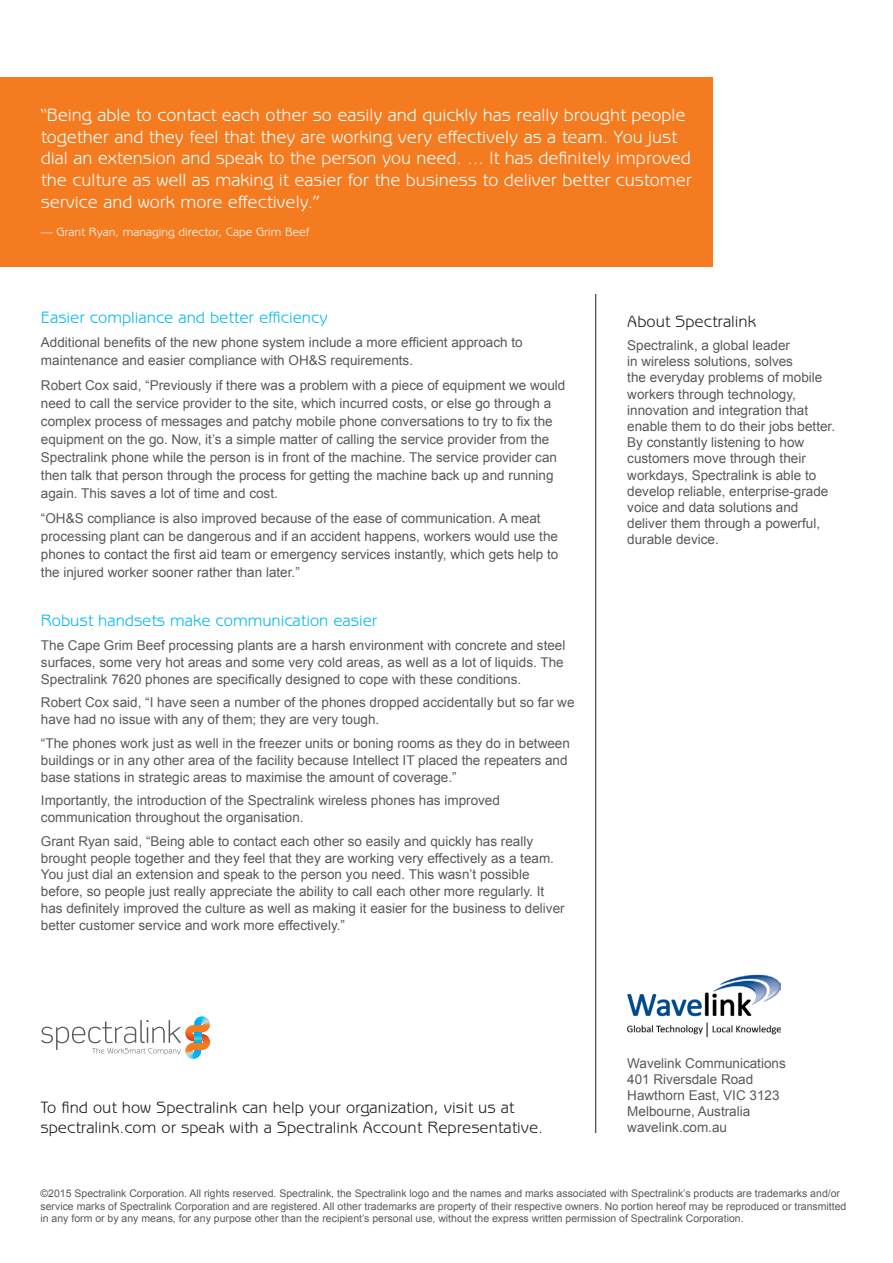
<style>
.page{position:relative;width:893px;height:1263px;background:#fff}
.page>*{position:absolute;margin:0;border:0;box-sizing:border-box;transform-origin:0 0}
.t1{font:18px/21.6px "Benguiat Gothic Std";color:#fff}
.t2{font:16.5px/19.8px "Benguiat Gothic Std";color:#231f20}
.t3{font:16.5px "Benguiat Gothic Std";color:#00b9f2}
.t4{font:13.5px/16.2px "Arial";color:#58595b}
.t5{font:12px "Benguiat Gothic Std";color:#fff}
.t6{font:10.5px/12.6px "Arial";color:#58595b}
</style>
<div class="page">
<svg style="left:41px;top:1016px;width:170px;height:43px"></svg>
<div style="left:0;top:78px;width:713px;height:189px;background:#f47b20"></div>
<hr style="left:595px;top:294px;width:1px;height:839px;background:#231f20">
<img style="left:627px;top:974px;width:154px;height:64px">
<p class="t1" style="left:41px;top:104px;width:652px">“Being able to contact each other so easily and quickly has really brought people together and they feel that they are working very effectively as a team. You just dial an extension and speak to the person you need. ... It has defi nitely improved the culture as well as making it easier for the business to deliver better customer service and work more effectively.”</p>
<p class="t5" style="left:41px;top:225px;width:270px">— Grant Ryan, managing director, Cape Grim Beef</p>
<p class="t3" style="left:41px;top:307px;width:288px">Easier compliance and better efficiency</p>
<p class="t4" style="left:41px;top:334px;width:483px;line-height:18px">Additional benefits of the new phone system include a more efficient approach to maintenance and easier compliance with OH&amp;S requirements.</p>
<p class="t4" style="left:41px;top:376px;width:526px;line-height:18px">Robert Cox said, “Previously if there was a problem with a piece of equipment we would need to call the service provider to the site, which incurred costs, or else go through a complex process of messages and patchy mobile phone conversations to try to fix the equipment on the go. Now, it’s a simple matter of calling the service provider from the Spectralink phone while the person is in front of the machine. The service provider can then talk that person through the process for getting the machine back up and running again. This saves a lot of time and cost.</p>
<p class="t4" style="left:41px;top:509px;width:519px;line-height:18px">“OH&amp;S compliance is also improved because of the ease of communication. A meat processing plant can be dangerous and if an accident happens, workers would use the phones to contact the first aid team or emergency services instantly, which gets help to the injured worker sooner rather than later.”</p>
<p class="t3" style="left:41px;top:611px;width:338px">Robust handsets make communication easier</p>
<p class="t4" style="left:41px;top:637px;width:526px;line-height:16.8px">The Cape Grim Beef processing plants are a harsh environment with concrete and steel surfaces, some very hot areas and some very cold areas, as well as a lot of liquids. The<br>Spectralink 7620 phones are specifically designed to cope with these conditions.</p>
<p class="t4" style="left:41px;top:694px;width:535px;line-height:16.8px">Robert Cox said, “I have seen a number of the phones dropped accidentally but so far we have had no issue with any of them; they are very tough.</p>
<p class="t4" style="left:41px;top:735px;width:530px;line-height:16.8px">“The phones work just as well in the freezer units or boning rooms as they do in between buildings or in any other area of the facility because Intellect IT placed the repeaters and base stations in strategic areas to maximise the amount of coverage.”</p>
<p class="t4" style="left:41px;top:792px;width:460px;line-height:16.8px">Importantly, the introduction of the Spectralink wireless phones has improved communication throughout the organisation.</p>
<p class="t4" style="left:41px;top:833px;width:525px;line-height:16.8px">Grant Ryan said, “Being able to contact each other so easily and quickly has really brought people together and they feel that they are working very effectively as a team.<br>You just dial an extension and speak to the person you need. This wasn’t possible before, so people just really appreciate the ability to call each other more regularly. It has definitely improved the culture as well as making it easier for the business to deliver better customer service and work more effectively.”</p>
<p class="t2" style="left:40px;top:1097px;width:504px">To find out how Spectralink can help your organization, visit us at spectralink.com or speak with a Spectralink Account Representative.</p>
<p class="t2" style="left:627px;top:312px;width:130px">About Spectralink</p>
<p class="t4" style="left:627px;top:337px;width:209px">Spectralink, a global leader<br>in wireless solutions, solves<br>the everyday problems of mobile workers through technology, innovation and integration that enable them to do their jobs better.<br>By constantly listening to how customers move through their workdays, Spectralink is able to develop reliable, enterprise-grade voice and data solutions and deliver them through a powerful, durable device.</p>
<p class="t4" style="left:627px;top:1055px;width:160px">Wavelink Communications<br>401 Riversdale Road<br>Hawthorn East, VIC 3123<br>Melbourne, Australia wavelink.com.au</p>
<p class="t6" style="left:40px;top:1187px;width:807px">©2015 Spectralink Corporation. All rights reserved. Spectralink, the Spectralink logo and the names and marks associated with Spectralink’s products are trademarks and/or service marks of Spectralink Corporation and are registered. All other trademarks are property of their respective owners. No portion hereof may be reproduced or transmitted in any form or by any means, for any purpose other than the recipient’s personal use, without the express written permission of Spectralink Corporation.</p>
</div>
